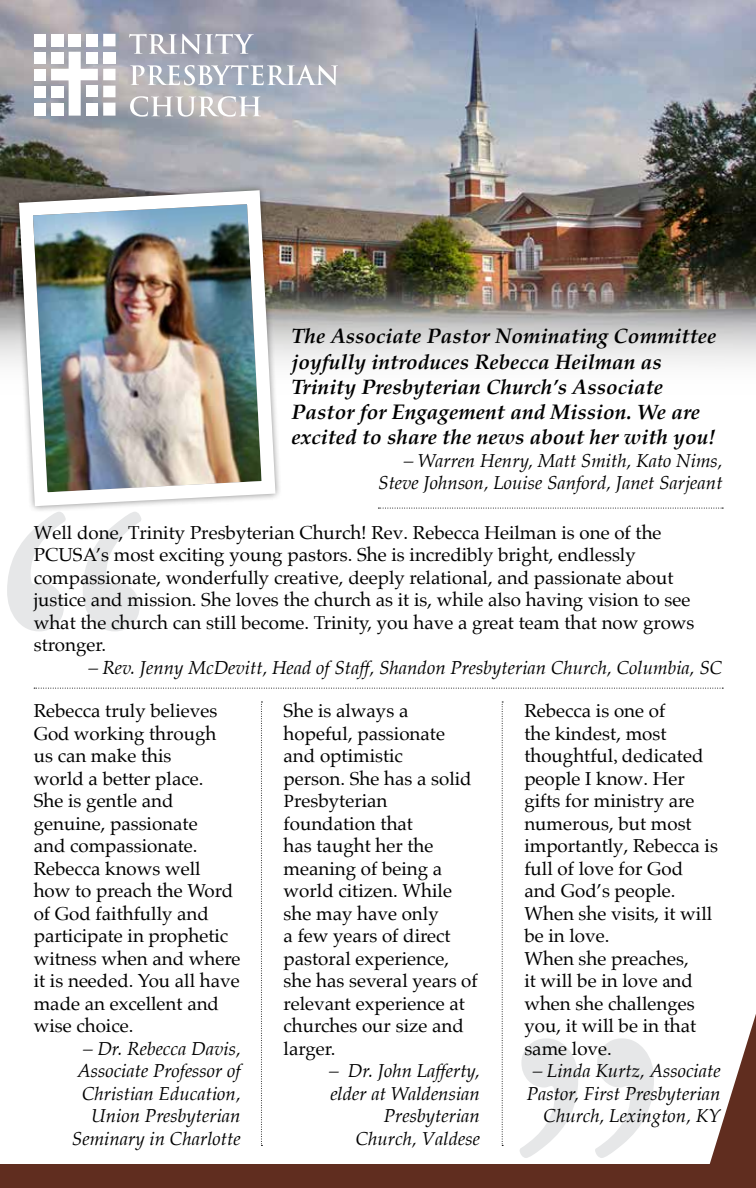
<style>
.page{position:relative;width:756px;height:1188px;background:#fff}
.page>*{position:absolute;margin:0;border:0;box-sizing:border-box;transform-origin:0 0}
.t1{font:420.6px "Hoefler Text";color:#e6e7e8}
.t2{font:italic 700 21px/25.2px "Palatino";color:#000}
.t3{font:18.75px/22.5px "Palatino";color:#000}
.t4{font:italic 18.75px/22.5px "Palatino";color:#000;text-align:right}
.s1{font-family:"Minion Pro"}
</style>
<div class="page">
<img style="left:0;top:0;width:756px;height:364px">
<svg style="left:34px;top:688px;width:689px;height:1px"></svg>
<svg style="left:378px;top:508px;width:345px;height:1px"></svg>
<img style="left:12px;top:183px;width:270px;height:328px">
<div style="left:51px;top:34px;width:12px;height:12px;background:#fff"></div>
<div style="left:69px;top:34px;width:12px;height:12px;background:#fff"></div>
<div style="left:34px;top:52px;width:12px;height:11px;background:#fff"></div>
<div style="left:86px;top:34px;width:12px;height:12px;background:#fff"></div>
<div style="left:34px;top:86px;width:12px;height:11px;background:#fff"></div>
<div style="left:103px;top:34px;width:13px;height:12px;background:#fff"></div>
<div style="left:103px;top:69px;width:13px;height:11px;background:#fff"></div>
<div style="left:103px;top:52px;width:13px;height:11px;background:#fff"></div>
<div style="left:34px;top:69px;width:12px;height:11px;background:#fff"></div>
<div style="left:34px;top:103px;width:12px;height:13px;background:#fff"></div>
<svg style="left:51px;top:52px;width:47px;height:64px"></svg>
<div style="left:34px;top:34px;width:12px;height:12px;background:#fff"></div>
<div style="left:103px;top:86px;width:13px;height:11px;background:#fff"></div>
<div style="left:103px;top:103px;width:13px;height:13px;background:#fff"></div>
<div style="left:86px;top:86px;width:12px;height:11px;background:#fff"></div>
<div style="left:51px;top:103px;width:12px;height:13px;background:#fff"></div>
<div style="left:51px;top:86px;width:12px;height:11px;background:#fff"></div>
<div style="left:86px;top:103px;width:12px;height:13px;background:#fff"></div>
<svg style="left:129px;top:34px;width:125px;height:20px"></svg>
<svg style="left:130px;top:65px;width:208px;height:20px"></svg>
<svg style="left:130px;top:96px;width:131px;height:21px"></svg>
<svg style="left:261px;top:702px;width:1px;height:444px"></svg>
<svg style="left:502px;top:702px;width:1px;height:444px"></svg>
<div style="left:0;top:1164px;width:756px;height:24px;background:#602d1f"></div>
<svg style="left:709px;top:1014px;width:47px;height:150px"></svg>
<p class="t2" style="left:292px;top:324px;width:427px">The Associate Pastor Nominating Committee joyfully introduces Rebecca Heilman as Trinity Presbyterian Church’s Associate Pastor for Engagement and Mission. We are excited to share the news about her with you!</p>
<p class="t4" style="left:378px;top:449px;width:346px">– Warren Henry, Matt Smith, Kato Nims,<br>Steve Johnson, Louise Sanford, Janet Sarjeant</p>
<h1 class="t1" style="left:-4px;top:421px;width:164px">“</h1>
<p class="t3" style="left:34px;top:521px;width:662px">Well done, Trinity Presbyterian Church! Rev. Rebecca Heilman is one of the PCUSA’s most exciting young pastors. She is incredibly bright, endlessly compassionate, wonderfully creative, deeply relational, and passionate about justice and mission. She loves the church as it is, while also having vision to see what the church can still become. Trinity, you have a great team that now grows stronger.</p>
<p class="t4" style="left:88px;top:656px;width:635px">– Rev. Jenny McDevitt, Head of Staff, Shandon Presbyterian Church, Columbia, SC</p>
<p class="t3" style="left:34px;top:700px;width:208px">Rebecca truly believes<br>God working through<br>us can make this<br>world a better place.<br>She is gentle and genuine, passionate<br>and compassionate.<br>Rebecca knows well how to preach the Word of God faithfully and participate in prophetic witness when and where it is needed. You all have made an excellent and wise choice.</p>
<p class="t4" style="left:72px;top:1037px;width:170px">– Dr. Rebecca Davis,<br>Associate Professor of<br>Christian Education,<br>Union Presbyterian<br>Seminary in Charlotte</p>
<p class="t3" style="left:284px;top:700px;width:196px">She is always a hopeful, passionate and optimistic<br>person. She has a solid<br><span class="s1">P</span>resbyterian foundation that<br>has taught her the meaning of being a world citizen. While she may have only<br>a few years of direct pastoral experience, she has several years of relevant experience at churches our size and larger.</p>
<p class="t4" style="left:329px;top:1059px;width:152px">– Dr. John Lafferty, elder at Waldensian<br>Presbyterian<br>Church, Valdese</p>
<p class="t3" style="left:524px;top:700px;width:195px">Rebecca is one of<br>the kindest, most thoughtful<span class="s1">,</span> dedicated people I know. Her gifts for ministry are numerous, but most importantly, Rebecca is full of love for God and God’s people.<br>When she visits, it will be in love.<br>When she preaches,<br>it will be in love <span class="s1">a</span>nd when she challenges you, it will be in that same love.</p>
<p class="t4" style="left:527px;top:1059px;width:195px">– Linda Kurtz, Associate<br>Pastor, First Presbyterian<br>Church, Lexington, KY</p>
<h1 class="t1" style="left:503px;top:942px;width:164px">”</h1>
</div>
